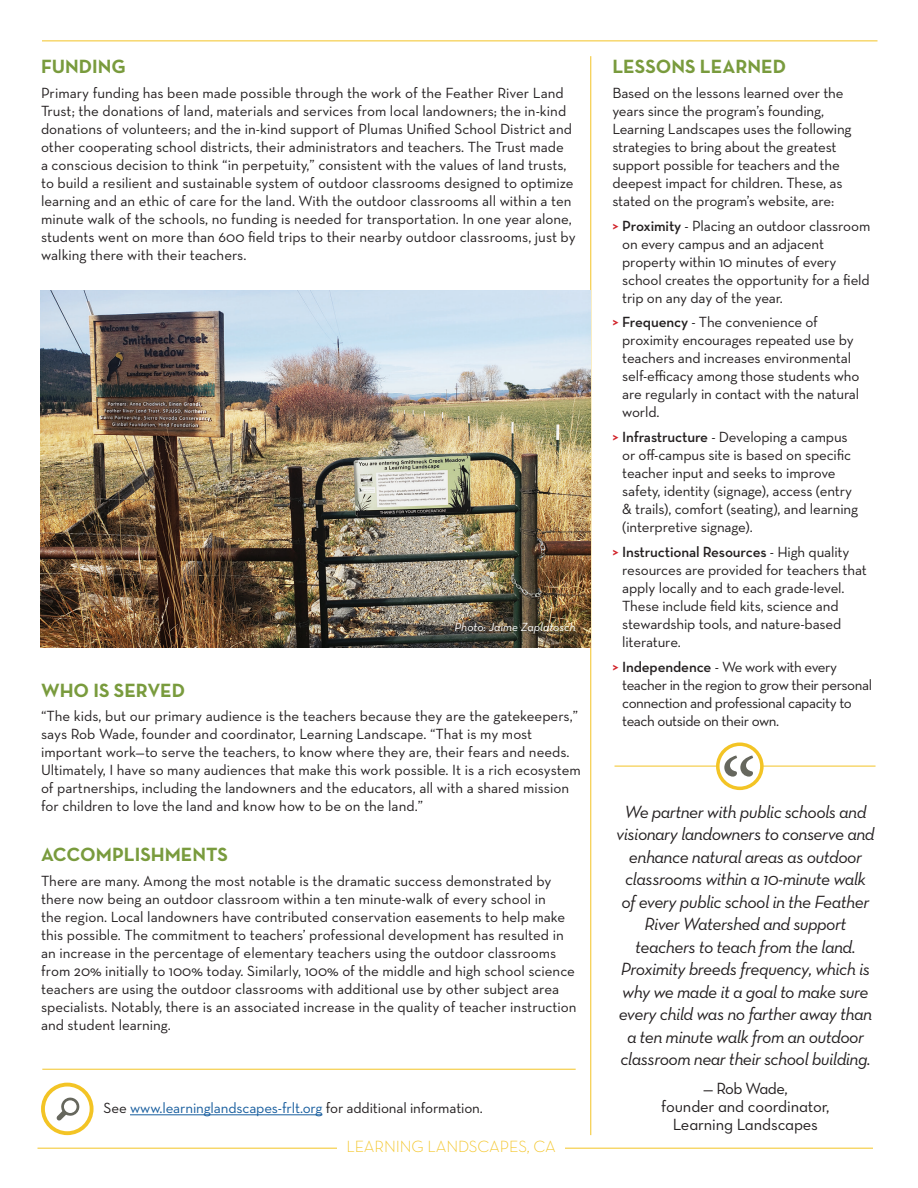
<style>
.page{position:relative;width:918px;height:1188px;background:#fff}
.page>*{position:absolute;margin:0;border:0;box-sizing:border-box;transform-origin:0 0}
.t1{font:700 19.5px "Neutraface Text";color:#799b3d}
.t2{font:18px/22.5px "Neutraface Text Book Italic Alt";letter-spacing:-.03em;color:#231f20;text-align:center}
.t3{font:16.5px/18px "Neutraface Text Book Alt";letter-spacing:-.01em;color:#231f20;text-align:center}
.t4{font:300 16.5px "Neutraface Text";letter-spacing:-.01em;color:#f3c425}
.t5{font:15px/18px "Neutraface Text";letter-spacing:-.005em;color:#231f20}
.t6{font:15px/18px "Neutraface Text";letter-spacing:-.03em;color:#231f20}
.t7{font:15px "Neutraface Text";letter-spacing:-.01em;color:#175d9e}
.t8{font:italic 12px "Neutraface Text";letter-spacing:-.005em;color:#fff}
.s1{color:#231f20}
.s2{font-weight:600;font-size:18px;color:#d1232a}
.s3{font-weight:600}
</style>
<div class="page">
<hr style="left:42px;top:40px;width:836px;height:1px;background:#f3c425">
<svg style="left:41px;top:1083px;width:53px;height:52px"></svg>
<div style="left:45px;top:1087px;width:45px;height:44px;background:#fff;border-radius:50%"></div>
<svg style="left:56px;top:1097px;width:24px;height:24px"></svg>
<hr style="left:130px;top:1115px;width:192px;height:1px;background:#175d9e">
<hr style="left:590px;top:56px;width:1px;height:1079px;background:#f3c425">
<img style="left:40px;top:290px;width:550px;height:358px">
<hr style="left:42px;top:1069px;width:534px;height:1px;background:#f3c425">
<hr style="left:615px;top:766px;width:261px;height:1px;background:#f3c425">
<svg style="left:716px;top:743px;width:48px;height:47px"></svg>
<div style="left:720px;top:746px;width:40px;height:41px;background:#fff;border-radius:50%"></div>
<svg style="left:724px;top:755px;width:29px;height:22px"></svg>
<hr style="left:38px;top:1148px;width:835px;height:1px;background:#f3c425">
<div style="left:338px;top:1140px;width:227px;height:21px;background:#fff"></div>
<h1 class="t1" style="left:41px;top:54px;width:86px">FUNDING</h1>
<p class="t5" style="left:41px;top:84px;width:536px">Primary funding has been made possible through the work of the Feather River Land Trust; the donations of land, materials and services from local landowners; the in-kind donations of volunteers; and the in-kind support of Plumas Unified School District and other cooperating school districts, their administrators and teachers. The Trust made<br>a conscious decision to think “in perpetuity,” consistent with the values of land trusts, to build a resilient and sustainable system of outdoor classrooms designed to optimize learning and an ethic of care for the land. With the outdoor classrooms all within a ten minute walk of the schools, no funding is needed for transportation. In one year alone, students went on more than 600 field trips to their nearby outdoor classrooms, just by walking there with their teachers.</p>
<p class="t8" style="left:454px;top:620px;width:123px">Photo: Jaime Zaplatosch</p>
<h1 class="t1" style="left:41px;top:678px;width:146px">WHO IS SERVED</h1>
<p class="t5" style="left:41px;top:707px;width:541px">“The kids, but our primary audience is the teachers because they are the gatekeepers,” says Rob Wade, founder and coordinator, Learning Landscape. “That is my most important work—to serve the teachers, to know where they are, their fears and needs.<br>Ultimately, I have so many audiences that make this work possible. It is a rich ecosystem of partnerships, including the landowners and the educators, all with a shared mission for children to love the land and know how to be on the land.”</p>
<h1 class="t1" style="left:41px;top:842px;width:189px">ACCOMPLISHMENTS</h1>
<p class="t5" style="left:41px;top:871px;width:537px">There are many. Among the most notable is the dramatic success demonstrated by there now being an outdoor classroom within a ten minute-walk of every school in<br>the region. Local landowners have contributed conservation easements to help make this possible. The commitment to teachers’ professional development has resulted in an increase in the percentage of elementary teachers using the outdoor classrooms from 20% initially to 100% today. Similarly, 100% of the middle and high school science teachers are using the outdoor classrooms with additional use by other subject area specialists. Notably, there is an associated increase in the quality of teacher instruction and student learning.</p>
<p class="t7" style="left:104px;top:1098px;width:381px"><span class="s1">See</span> www.learninglandscapes-frlt.org <span class="s1">for additional information.</span></p>
<p class="t4" style="left:346px;top:1136px;width:211px">LEARNING LANDSCAPES, CA</p>
<h1 class="t1" style="left:612px;top:54px;width:175px">LESSONS LEARNED</h1>
<p class="t5" style="left:612px;top:84px;width:241px">Based on the lessons learned over the years since the program’s founding, Learning Landscapes uses the following strategies to bring about the greatest support possible for teachers and the deepest impact for children. These, as stated on the program’s website, are:</p>
<p class="t5" style="left:622px;top:216px;width:250px;text-indent:-10px"><span class="s2">&gt;</span> <span class="s3">Proximity</span> - Placing an outdoor classroom on every campus and an adjacent property within 10 minutes of every school creates the opportunity for a field trip on any day of the year.</p>
<p class="t5" style="left:622px;top:313px;width:239px;text-indent:-10px"><span class="s2">&gt;</span> <span class="s3">Frequency</span> - The convenience of proximity encourages repeated use by teachers and increases environmental self-efficacy among those students who are regularly in contact with the natural world.</p>
<p class="t5" style="left:622px;top:428px;width:237px;text-indent:-10px"><span class="s2">&gt;</span> <span class="s3">Infrastructure</span> - Developing a campus or off-campus site is based on specific teacher input and seeks to improve safety, identity (signage), access (entry &amp; trails), comfort (seating), and learning (interpretive signage).</p>
<p class="t5" style="left:622px;top:543px;width:246px;text-indent:-10px"><span class="s2">&gt;</span> <span class="s3">Instructional Resources</span> - High quality resources are provided for teachers that apply locally and to each grade-level.<br>These include field kits, science and stewardship tools, and nature-based literature.</p>
<p class="t6" style="left:622px;top:657px;width:251px;text-indent:-10px"><span class="s2">&gt;</span> <span class="s3">Independence</span> - We work with every teacher in the region to grow their personal connection and professional capacity to teach outside on their own.</p>
<p class="t2" style="left:616px;top:800px;width:260px">We partner with public schools and visionary landowners to conserve and enhance natural areas as outdoor classrooms within a 10-minute walk of every public school in the Feather River Watershed and support teachers to teach from the land.<br>Proximity breeds frequency, which is why we made it a goal to make sure every child was no farther away than a ten minute walk from an outdoor classroom near their school building.</p>
<p class="t3" style="left:661px;top:1079px;width:170px">— Rob Wade,<br>founder and coordinator,<br>Learning Landscapes</p>
</div>
